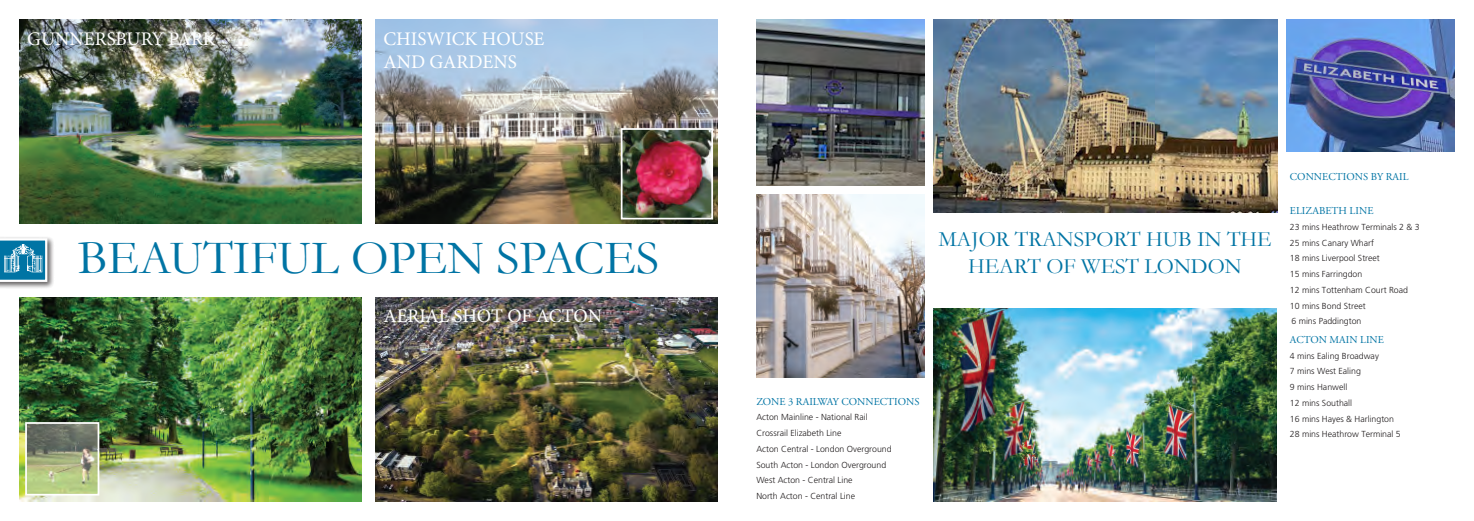
<style>
.page{position:relative;width:1474px;height:521px;background:#fff}
.page>*{position:absolute;margin:0;border:0;box-sizing:border-box;transform-origin:0 0}
.t1{font:48.12px "Garamond";color:#0074a4}
.t2{font:21.88px "Garamond";color:#0074a4}
.t3{font:19.25px "Minion Pro";color:#fff}
.t4{font:10.5px "Adobe Garamond Pro";letter-spacing:.005em;color:#0074a4}
.t5{font:300 8.75px "Frutiger";color:#231f20}
</style>
<div class="page">
<img style="left:933px;top:309px;width:343px;height:192px">
<img style="left:933px;top:20px;width:344px;height:192px">
<img style="left:1286px;top:20px;width:167px;height:131px">
<img style="left:756px;top:20px;width:168px;height:166px">
<div style="left:0;top:236px;width:55px;height:53px;background:#231f20;opacity:.46"></div>
<svg style="left:0;top:238px;width:47px;height:44px;background:#4f9ebf"></svg>
<img style="left:756px;top:195px;width:168px;height:182px">
<img style="left:20px;top:20px;width:341px;height:204px">
<img style="left:376px;top:20px;width:341px;height:204px">
<img style="left:20px;top:297px;width:341px;height:204px">
<img style="left:376px;top:297px;width:341px;height:204px">
<img style="left:623px;top:131px;width:87px;height:85px">
<div style="left:620px;top:128px;width:93px;height:91px;border:2px solid #fff"></div>
<img style="left:28px;top:425px;width:68px;height:67px">
<div style="left:25px;top:422px;width:74px;height:73px;border:2px solid #fff"></div>
<p class="t3" style="left:27px;top:26px;width:190px">GUNNERSBURY PARK</p>
<p class="t3" style="left:383px;top:26px;width:163px">CHISWICK HOUSE</p>
<p class="t3" style="left:383px;top:49px;width:135px">AND GARDENS</p>
<p class="t1" style="left:78px;top:229px;width:582px">BEAUTIFUL OPEN SPACES</p>
<p class="t3" style="left:383px;top:303px;width:220px">AERIAL SHOT OF ACTON</p>
<p class="t4" style="left:756px;top:395px;width:165px">ZONE 3 RAILWAY CONNECTIONS</p>
<p class="t5" style="left:756px;top:412px;width:113px">Acton Mainline - National Rail</p>
<p class="t5" style="left:756px;top:428px;width:87px">Crossrail Elizabeth Line</p>
<p class="t5" style="left:756px;top:444px;width:137px">Acton Central - London Overground</p>
<p class="t5" style="left:756px;top:459px;width:131px">South Acton - London Overground</p>
<p class="t5" style="left:756px;top:475px;width:98px">West Acton - Central Line</p>
<p class="t5" style="left:756px;top:491px;width:100px">North Acton - Central Line</p>
<p class="t2" style="left:938px;top:226px;width:335px">MAJOR TRANSPORT HUB IN THE</p>
<p class="t2" style="left:968px;top:252px;width:275px">HEART OF WEST LONDON</p>
<p class="t4" style="left:1289px;top:170px;width:120px">CONNECTIONS BY RAIL</p>
<p class="t4" style="left:1289px;top:204px;width:85px">ELIZABETH LINE</p>
<p class="t5" style="left:1289px;top:222px;width:131px">23 mins Heathrow Terminals 2 &amp; 3</p>
<p class="t5" style="left:1289px;top:238px;width:86px">25 mins Canary Wharf</p>
<p class="t5" style="left:1289px;top:253px;width:91px">18 mins Liverpool Street</p>
<p class="t5" style="left:1289px;top:269px;width:74px">15 mins Farringdon</p>
<p class="t5" style="left:1289px;top:285px;width:120px">12 mins Tottenham Court Road</p>
<p class="t5" style="left:1289px;top:301px;width:77px">10 mins Bond Street</p>
<p class="t5" style="left:1291px;top:316px;width:72px">6 mins Paddington</p>
<p class="t4" style="left:1289px;top:333px;width:96px">ACTON MAIN LINE</p>
<p class="t5" style="left:1289px;top:351px;width:90px">4 mins Ealing Broadway</p>
<p class="t5" style="left:1289px;top:366px;width:72px">7 mins West Ealing</p>
<p class="t5" style="left:1289px;top:382px;width:59px">9 mins Hanwell</p>
<p class="t5" style="left:1289px;top:398px;width:64px">12 mins Southall</p>
<p class="t5" style="left:1289px;top:414px;width:106px">16 mins Hayes &amp; Harlington</p>
<p class="t5" style="left:1289px;top:429px;width:112px">28 mins Heathrow Terminal 5</p>
</div>
